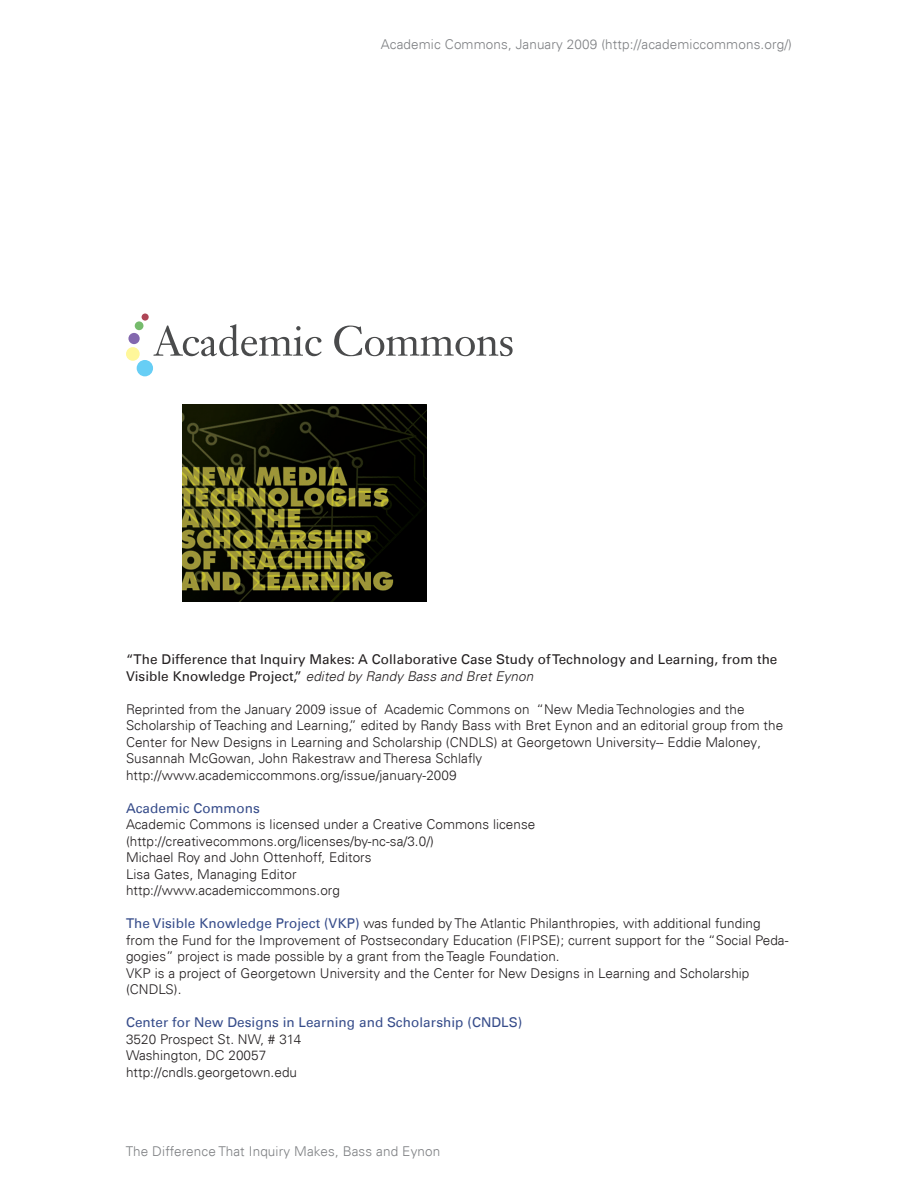
<style>
.page{position:relative;width:918px;height:1188px;background:#fff}
.page>*{position:absolute;margin:0;border:0;box-sizing:border-box;transform-origin:0 0}
.t1{font:300 13.5px/16.5px "Univers Com 45";letter-spacing:.005em;color:#231f20}
.t2{font:13.5px/16.5px "Univers Com 55 Roman";letter-spacing:.005em;color:#231f20}
.t3{font:300 13.5px "Univers Com 45";letter-spacing:.01em;color:#7e8083}
.t4{font:13.5px "Univers Com 55 Roman";letter-spacing:.005em;color:#364c8a}
.s1{font-family:"Univers Com 45";font-weight:300;font-style:italic}
.s2{font-family:"Univers Com 55 Roman";font-weight:400;color:#364c8a}
</style>
<div class="page">
<img style="left:182px;top:404px;width:244px;height:197px">
<svg style="left:153px;top:324px;width:360px;height:32px"></svg>
<div style="left:137px;top:360px;width:16px;height:16px;background:#67cef5;border-radius:50%"></div>
<div style="left:126px;top:347px;width:14px;height:14px;background:#fff79a;border-radius:50%"></div>
<div style="left:128px;top:333px;width:12px;height:11px;background:#8368ae;border-radius:50%"></div>
<div style="left:135px;top:321px;width:8px;height:9px;background:#76bb6c;border-radius:50%"></div>
<div style="left:142px;top:314px;width:7px;height:7px;background:#ae4556;border-radius:50%"></div>
<p class="t3" style="left:381px;top:36px;width:413px">Academic Commons, January 2009 (http://academiccommons.org/)</p>
<p class="t2" style="left:126px;top:651px;width:653px">“The Difference that Inquiry Makes: A Collaborative Case Study of Technology and Learning, from the<br>Visible Knowledge Project,” <span class="s1">edited by Randy Bass and Bret Eynon</span></p>
<p class="t1" style="left:126px;top:701px;width:659px">Reprinted from the January 2009 issue of Academic Commons on “New Media Technologies and the Scholarship of Teaching and Learning,” edited by Randy Bass with Bret Eynon and an editorial group from the Center for New Designs in Learning and Scholarship (CNDLS) at Georgetown University-- Eddie Maloney, Susannah McGowan, John Rakestraw and Theresa Schlafly</p>
<p class="t1" style="left:126px;top:767px;width:332px">http://www.academiccommons.org/issue/january-2009</p>
<p class="t4" style="left:126px;top:800px;width:135px">Academic Commons</p>
<p class="t1" style="left:126px;top:816px;width:411px">Academic Commons is licensed under a Creative Commons license (http://creativecommons.org/licenses/by-nc-sa/3.0/)</p>
<p class="t1" style="left:126px;top:849px;width:247px">Michael Roy and John Ottenhoff, Editors</p>
<p class="t1" style="left:126px;top:866px;width:172px">Lisa Gates, Managing Editor</p>
<p class="t1" style="left:126px;top:882px;width:216px">http://www.academiccommons.org</p>
<p class="t1" style="left:126px;top:915px;width:664px"><span class="s2">The Visible Knowledge Project (VKP)</span> was funded by The Atlantic Philanthropies, with additional funding from the Fund for the Improvement of Postsecondary Education (FIPSE); current support for the “Social Peda&shy;gogies” project is made possible by a grant from the Teagle Foundation.</p>
<p class="t1" style="left:126px;top:965px;width:625px">VKP is a project of Georgetown University and the Center for New Designs in Learning and Scholarship (CNDLS).</p>
<p class="t4" style="left:126px;top:1014px;width:398px">Center for New Designs in Learning and Scholarship (CNDLS)</p>
<p class="t1" style="left:126px;top:1031px;width:177px">3520 Prospect St. NW, # 314</p>
<p class="t1" style="left:126px;top:1047px;width:142px">Washington, DC 20057</p>
<p class="t1" style="left:126px;top:1064px;width:173px">http://cndls.georgetown.edu</p>
<p class="t3" style="left:126px;top:1143px;width:316px">The Difference That Inquiry Makes, Bass and Eynon</p>
</div>
